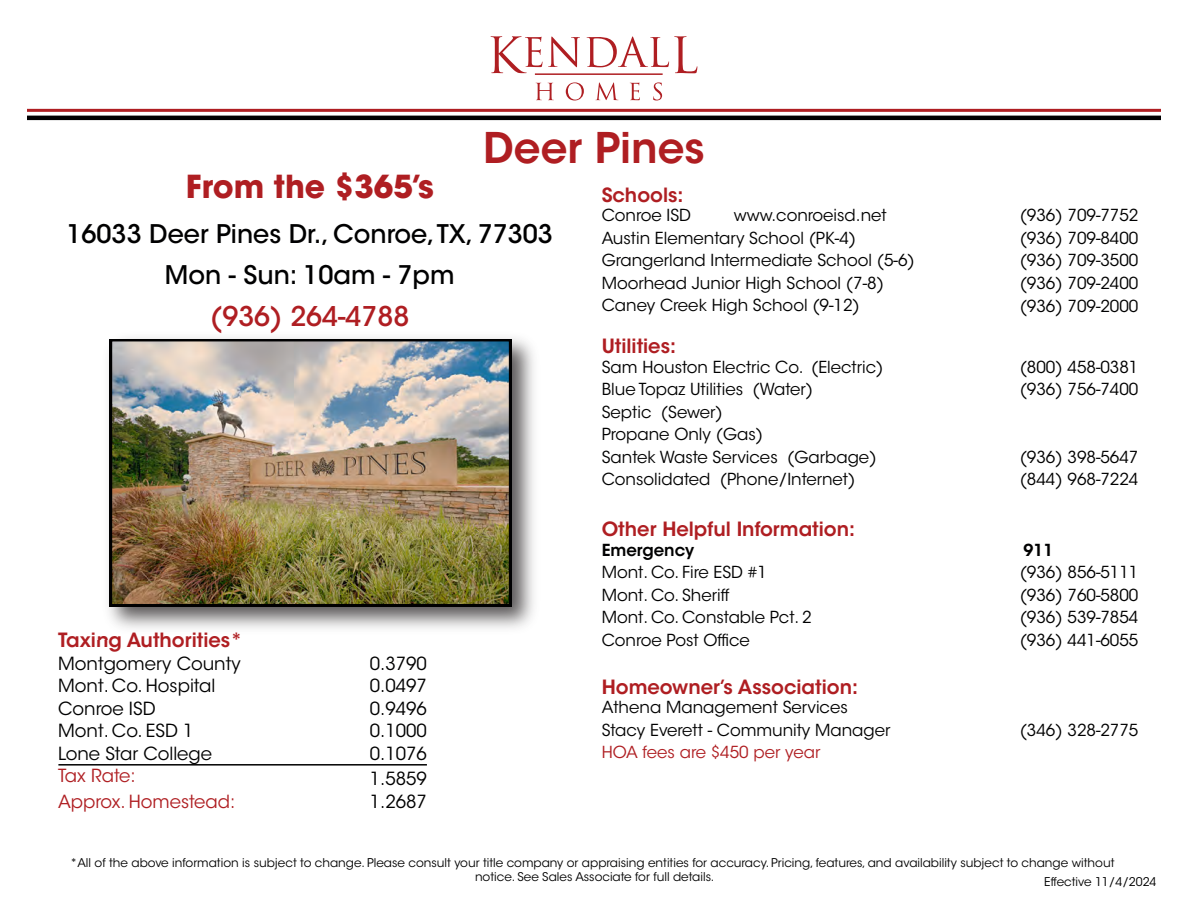
<style>
.page{position:relative;width:1188px;height:918px;background:#fff}
.page>*{position:absolute;margin:0;border:0;box-sizing:border-box;transform-origin:0 0}
.t1{font:600 42px "ITC Avant Garde Std";color:#af1e22}
.t2{font:700 31.5px "ITC Avant Garde Std";color:#af1e22}
.t3{font:500 27px "ITC Avant Garde Std";color:#af1e22}
.t4{font:500 25.5px/40.5px "ITC Avant Garde Std";color:#000001;text-align:center}
.t5{font:600 19.5px "ITC Avant Garde Std";color:#af1e22}
.t6{font:18px/22.5px "ITC Avant Garde Std";color:#000001}
.t7{font:18px "ITC Avant Garde Std";color:#af1e22}
.t8{font:16.5px/22.5px "ITC Avant Garde Std";color:#000001}
.t9{font:16.5px "ITC Avant Garde Std";color:#af1e22}
.t10{font:600 16.5px "ITC Avant Garde Std";color:#000001}
.t11{font:12px/14.4px "ITC Avant Garde Std";color:#000001;text-align:center}
</style>
<div class="page">
<svg style="left:491px;top:36px;width:89px;height:37px"></svg>
<svg style="left:587px;top:36px;width:110px;height:37px"></svg>
<svg style="left:536px;top:83px;width:18px;height:17px"></svg>
<svg style="left:566px;top:82px;width:18px;height:18px"></svg>
<svg style="left:595px;top:82px;width:23px;height:18px"></svg>
<svg style="left:630px;top:83px;width:10px;height:17px"></svg>
<svg style="left:653px;top:82px;width:9px;height:18px"></svg>
<hr style="left:535px;top:73px;width:128px;height:2px;background:#af1e22">
<hr style="left:27px;top:109px;width:1134px;height:3px;background:#af1e22">
<hr style="left:27px;top:116px;width:1134px;height:4px;background:#000001">
<hr style="left:58px;top:764px;width:369px;height:2px;background:#000001">
<img style="left:108px;top:337px;width:426px;height:292px">
<img style="left:110px;top:339px;width:401px;height:267px">
<h2 class="t2" style="left:186px;top:166px;width:249px">From the $365’s</h2>
<h1 class="t1" style="left:483px;top:121px;width:223px">Deer Pines</h1>
<p class="t5" style="left:602px;top:183px;width:83px">Schools:</p>
<p class="t8" style="left:602px;top:204px;width:91px">Conroe ISD</p>
<p class="t8" style="left:734px;top:204px;width:154px">www.conroeisd.net</p>
<h3 class="t4" style="left:67px;top:214px;width:488px">16033 Deer Pines Dr., Conroe, TX, 77303<br>Mon - Sun: 10am - 7pm</h3>
<h3 class="t3" style="left:210px;top:299px;width:201px">(936) 264-4788</h3>
<p class="t8" style="left:602px;top:227px;width:256px">Austin Elementary School (PK-4)</p>
<p class="t8" style="left:602px;top:249px;width:315px">Grangerland Intermediate School (5-6)</p>
<p class="t8" style="left:602px;top:272px;width:284px">Moorhead Junior High School (7-8)</p>
<p class="t8" style="left:602px;top:294px;width:260px">Caney Creek High School (9-12)</p>
<p class="t8" style="left:1020px;top:204px;width:120px;text-align:justify">(936) 709-7752 (936) 709-8400 (936) 709-3500 (936) 709-2400 (936) 709-2000</p>
<p class="t5" style="left:602px;top:334px;width:76px">Utilities:</p>
<p class="t8" style="left:602px;top:356px;width:283px">Sam Houston Electric Co. (Electric)</p>
<p class="t8" style="left:1020px;top:356px;width:120px">(800) 458-0381</p>
<p class="t8" style="left:602px;top:378px;width:213px">Blue Topaz Utilities (Water)</p>
<p class="t8" style="left:1020px;top:378px;width:120px">(936) 756-7400</p>
<p class="t8" style="left:602px;top:401px;width:276px">Septic (Sewer)<br>Propane Only (Gas)<br>Santek Waste Services (Garbage)</p>
<p class="t8" style="left:1020px;top:446px;width:120px">(936) 398-5647</p>
<p class="t8" style="left:602px;top:468px;width:255px">Consolidated (Phone/Internet)</p>
<p class="t8" style="left:1020px;top:468px;width:120px">(844) 968-7224</p>
<p class="t5" style="left:602px;top:517px;width:255px">Other Helpful Information:</p>
<p class="t10" style="left:602px;top:540px;width:94px">Emergency</p>
<p class="t10" style="left:1024px;top:540px;width:31px">911</p>
<p class="t8" style="left:602px;top:561px;width:167px">Mont. Co. Fire ESD #1</p>
<p class="t8" style="left:1020px;top:561px;width:120px">(936) 856-5111</p>
<p class="t5" style="left:58px;top:628px;width:186px">Taxing Authorities*</p>
<p class="t6" style="left:58px;top:652px;width:184px">Montgomery County<br>Mont. Co. Hospital<br>Conroe ISD<br>Mont. Co. ESD 1<br>Lone Star College</p>
<p class="t7" style="left:58px;top:765px;width:79px">Tax Rate:</p>
<p class="t6" style="left:370px;top:768px;width:59px">1.5859</p>
<p class="t7" style="left:58px;top:790px;width:179px">Approx. Homestead:</p>
<p class="t6" style="left:370px;top:790px;width:59px">1.2687</p>
<p class="t6" style="left:370px;top:652px;width:59px">0.3790</p>
<p class="t6" style="left:370px;top:675px;width:59px">0.0497</p>
<p class="t6" style="left:370px;top:697px;width:59px">0.9496</p>
<p class="t6" style="left:370px;top:720px;width:59px">0.1000</p>
<p class="t6" style="left:370px;top:742px;width:59px">0.1076</p>
<p class="t8" style="left:602px;top:584px;width:129px">Mont. Co. Sheriff</p>
<p class="t8" style="left:1020px;top:584px;width:120px">(936) 760-5800</p>
<p class="t8" style="left:602px;top:606px;width:211px">Mont. Co. Constable Pct. 2</p>
<p class="t8" style="left:1020px;top:606px;width:120px">(936) 539-7854</p>
<p class="t8" style="left:602px;top:629px;width:150px">Conroe Post Office</p>
<p class="t8" style="left:1020px;top:629px;width:120px">(936) 441-6055</p>
<p class="t5" style="left:602px;top:675px;width:258px">Homeowner’s Association:</p>
<p class="t8" style="left:602px;top:696px;width:248px">Athena Management Services</p>
<p class="t8" style="left:602px;top:719px;width:290px">Stacy Everett - Community Manager</p>
<p class="t9" style="left:602px;top:743px;width:220px">HOA fees are $450 per year</p>
<p class="t8" style="left:1020px;top:719px;width:120px">(346) 328-2775</p>
<p class="t11" style="left:70px;top:856px;width:1046px">*All of the above information is subject to change. Please consult your title company or appraising entities for accuracy. Pricing, features, and availability subject to change without notice. See Sales Associate for full details.</p>
<p class="t11" style="left:1044px;top:875px;width:114px">Effective 11/4/2024</p>
</div>
